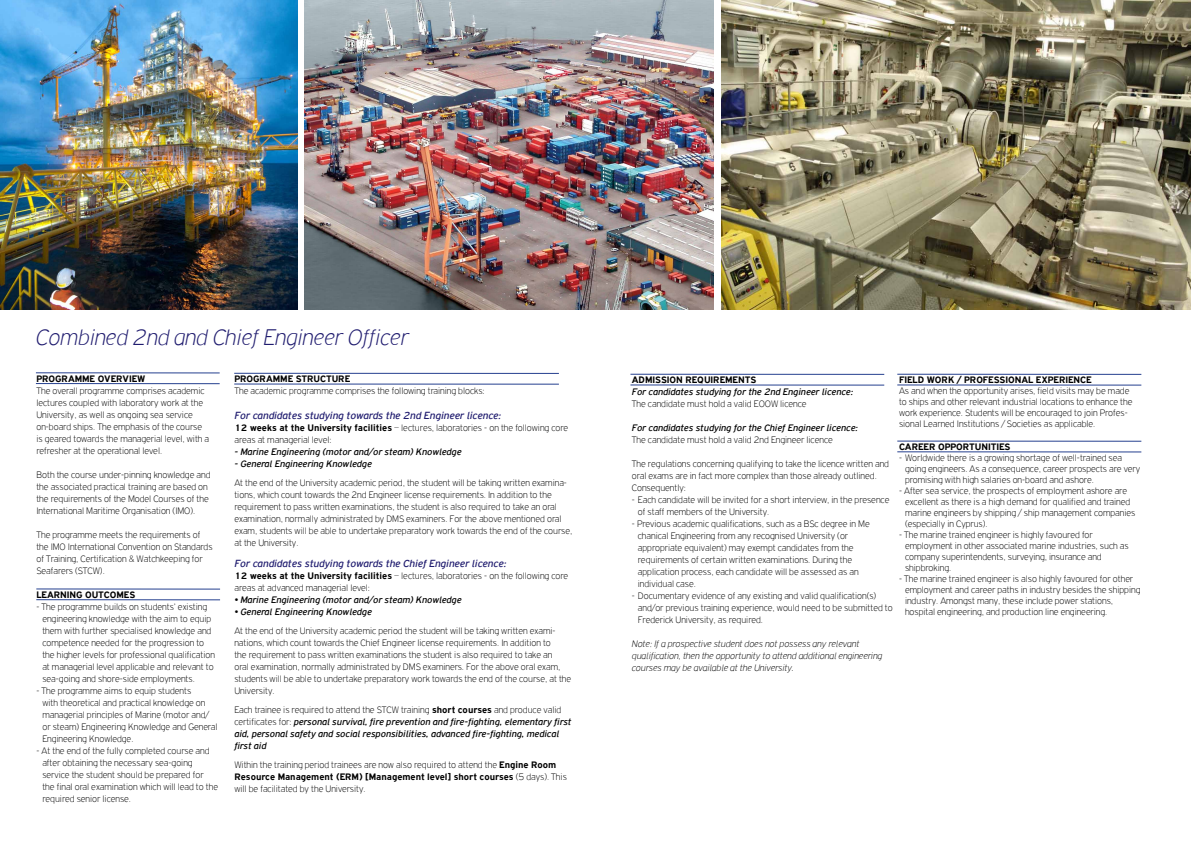
<style>
.page{position:relative;width:1191px;height:842px;background:#fff}
.page>*{position:absolute;margin:0;border:0;box-sizing:border-box;transform-origin:0 0}
.t1{font:italic 100 24px "PF Highway Gothic";color:#201c6f}
.t2{font:italic 11px "PF Highway Gothic";color:#201c6f}
.t3{font:100 10px/12px "PF Highway Gothic";color:#000}
.t4{font:italic 10px/12px "PF Highway Gothic";color:#000}
.t5{font:italic 100 10px/12px "PF Highway Gothic";color:#000}
.t6{font:700 10px "PF Highway Gothic";color:#000}
.s1{font-weight:700}
.s2{font-weight:100;font-style:normal}
.s3{font-weight:700;font-style:normal}
</style>
<div class="page">
<img style="left:305px;top:0;width:408px;height:310px">
<img style="left:721px;top:0;width:470px;height:310px">
<hr style="left:630px;top:374px;width:254px;height:1px;background:#25408f">
<hr style="left:630px;top:385px;width:254px;height:1px;background:#25408f">
<hr style="left:897px;top:374px;width:244px;height:1px;background:#25408f">
<hr style="left:897px;top:385px;width:244px;height:1px;background:#25408f">
<hr style="left:897px;top:441px;width:244px;height:1px;background:#25408f">
<hr style="left:897px;top:452px;width:244px;height:1px;background:#25408f">
<hr style="left:234px;top:373px;width:325px;height:1px;background:#25408f">
<hr style="left:234px;top:384px;width:325px;height:1px;background:#25408f">
<hr style="left:36px;top:373px;width:184px;height:1px;background:#25408f">
<hr style="left:36px;top:383px;width:184px;height:1px;background:#25408f">
<hr style="left:36px;top:589px;width:184px;height:1px;background:#25408f">
<hr style="left:36px;top:599px;width:184px;height:1px;background:#25408f">
<img style="left:0;top:0;width:298px;height:310px">
<h1 class="t1" style="left:36px;top:325px;width:374px">Combined 2nd and Chief Engineer Officer</h1>
<p class="t6" style="left:36px;top:373px;width:46px">PROGRAMME</p>
<p class="t6" style="left:98px;top:373px;width:42px">OVERVIEW</p>
<p class="t3" style="left:36px;top:384px;width:174px">The overall programme comprises academic lectures coupled with laboratory work at the University, as well as ongoing sea service on-board ships. The emphasis of the course is geared towards the managerial level, with a refresher at the operational level.</p>
<p class="t3" style="left:36px;top:468px;width:176px">Both the course under-pinning knowledge and the associated practical training are based on the requirements of the Model Courses of the International Maritime Organisation (IMO).</p>
<p class="t3" style="left:36px;top:528px;width:178px">The programme meets the requirements of the IMO International Convention on Standards of Training, Certification &amp; Watchkeeping for Seafarers (STCW).</p>
<p class="t6" style="left:36px;top:589px;width:87px">LEARNING OUTCOMES</p>
<p class="t3" style="left:42px;top:600px;width:174px;text-indent:-6px">- The programme builds on students’ existing engineering knowledge with the aim to equip them with further specialised knowledge and competence needed for the progression to the higher levels for professional qualification at managerial level applicable and relevant to sea-going and shore-side employments.</p>
<p class="t3" style="left:42px;top:684px;width:177px;text-indent:-6px">- The programme aims to equip students<br>with theoretical and practical knowledge on managerial principles of Marine (motor and/ or steam) Engineering Knowledge and General Engineering Knowledge.</p>
<p class="t3" style="left:42px;top:744px;width:177px;text-indent:-6px">- At the end of the fully completed course and after obtaining the necessary sea-going service the student should be prepared for the final oral examination which will lead to the required senior license.</p>
<p class="t6" style="left:234px;top:373px;width:46px">PROGRAMME</p>
<p class="t6" style="left:296px;top:373px;width:55px">STRUCTURE</p>
<p class="t3" style="left:234px;top:385px;width:252px">The academic programme comprises the following training blocks:</p>
<p class="t2" style="left:234px;top:410px;width:268px">For candidates studying towards the 2nd Engineer licence:</p>
<p class="t3" style="left:234px;top:422px;width:335px"><span class="s1">12 WEEKS AT THE UNIVERSITY FACILITIES</span> – lectures, laboratories - on the following core areas at managerial level:</p>
<p class="t4" style="left:234px;top:446px;width:229px">- Marine Engineering (motor and/or steam) Knowledge</p>
<p class="t4" style="left:234px;top:458px;width:139px">- General Engineering Knowledge</p>
<p class="t3" style="left:234px;top:477px;width:339px">At the end of the University academic period, the student will be taking written examina&shy;tions, which count towards the 2nd Engineer license requirements. In addition to the requirement to pass written examinations, the student is also required to take an oral examination, normally administrated by DMS examiners. For the above mentioned oral exam, students will be able to undertake preparatory work towards the end of the course, at the University.</p>
<p class="t2" style="left:234px;top:557px;width:274px">For candidates studying towards the Chief Engineer licence:</p>
<p class="t3" style="left:234px;top:570px;width:335px"><span class="s1">12 WEEKS AT THE UNIVERSITY FACILITIES</span> – lectures, laboratories - on the following core areas at advanced managerial level:</p>
<p class="t4" style="left:234px;top:593px;width:229px">• Marine Engineering (motor and/or steam) Knowledge</p>
<p class="t4" style="left:234px;top:605px;width:139px">• General Engineering Knowledge</p>
<p class="t3" style="left:234px;top:625px;width:338px">At the end of the University academic period the student will be taking written exami&shy;nations, which count towards the Chief Engineer license requirements. In addition to<br>the requirement to pass written examinations the student is also required to take an<br>oral examination, normally administrated by DMS examiners. For the above oral exam, students will be able to undertake preparatory work towards the end of the course, at the University.</p>
<p class="t4" style="left:234px;top:704px;width:338px"><span class="s2">Each trainee is required to attend the STCW training</span> <span class="s3">SHORT COURSES</span> <span class="s2">and produce valid certificates for:</span> personal survival, fire prevention and fire-fighting, elementary first aid, personal safety and social responsibilities, advanced fire-fighting, medical first aid</p>
<p class="t3" style="left:234px;top:759px;width:334px">Within the training period trainees are now also required to attend the <span class="s1">ENGINE ROOM<br>RESOURCE MANAGEMENT (ERM) [MANAGEMENT LEVEL] SHORT COURSES</span> (5 days). This will be facilitated by the University.</p>
<p class="t6" style="left:899px;top:374px;width:91px">FIELD WORK / PROFESS</p>
<p class="t6" style="left:1005px;top:374px;width:87px">IONAL EXPERIENCE</p>
<p class="t3" style="left:899px;top:385px;width:235px;line-height:11px">As and when the opportunity arises, field visits may be made to ships and other relevant industrial locations to enhance the work experience. Students will be encouraged to join Profes&shy;sional Learned Institutions / Societies as applicable.</p>
<p class="t6" style="left:899px;top:441px;width:107px">CAREER OPPORTUNITIES</p>
<p class="t3" style="left:905px;top:452px;width:237px;line-height:11px;text-indent:-6px">- Worldwide there is a growing shortage of well-trained sea going engineers. As a consequence, career prospects are very promising with high salaries on-board and ashore.</p>
<p class="t3" style="left:905px;top:485px;width:232px;line-height:11px;text-indent:-6px">- After sea service, the prospects of employment ashore are excellent as there is a high demand for qualified and trained marine engineers by shipping / ship management companies (especially in Cyprus).</p>
<p class="t3" style="left:905px;top:529px;width:225px;line-height:11px;text-indent:-6px">- The marine trained engineer is highly favoured for employment in other associated marine industries, such as company superintendents, surveying, insurance and shipbroking.</p>
<p class="t3" style="left:905px;top:573px;width:237px;line-height:11px;text-indent:-6px">- The marine trained engineer is also highly favoured for other employment and career paths in industry besides the shipping industry. Amongst many, these include power stations, hospital engineering, and production line engineering.</p>
<p class="t6" style="left:632px;top:374px;width:95px">ADMISSION REQUIREME</p>
<p class="t6" style="left:738px;top:374px;width:18px">NTS</p>
<p class="t4" style="left:632px;top:386px;width:223px">For candidates studying for the 2nd Engineer licence:</p>
<p class="t3" style="left:632px;top:398px;width:176px">The candidate must hold a valid EOOW licence</p>
<p class="t4" style="left:632px;top:422px;width:228px">For candidates studying for the Chief Engineer licence:</p>
<p class="t3" style="left:632px;top:434px;width:202px">The candidate must hold a valid 2nd Engineer licence</p>
<p class="t3" style="left:632px;top:458px;width:259px">The regulations concerning qualifying to take the licence written and oral exams are in fact more complex than those already outlined.<br>Consequently:</p>
<p class="t3" style="left:638px;top:494px;width:253px;text-indent:-6px">- Each candidate will be invited for a short interview, in the presence of staff members of the University.</p>
<p class="t3" style="left:638px;top:518px;width:233px;text-indent:-6px">- Previous academic qualifications, such as a BSc degree in Me chanical Engineering from any recognised University (or appropriate equivalent) may exempt candidates from the requirements of certain written examinations. During the application process, each candidate will be assessed as an individual case.</p>
<p class="t3" style="left:638px;top:590px;width:256px;text-indent:-6px">- Documentary evidence of any existing and valid qualification(s) and/or previous training experience, would need to be submitted to<br>Frederick University, as required.</p>
<p class="t5" style="left:632px;top:638px;width:252px">Note: If a prospective student does not possess any relevant qualification, then the opportunity to attend additional engineering courses may be available at the University.</p>
</div>
